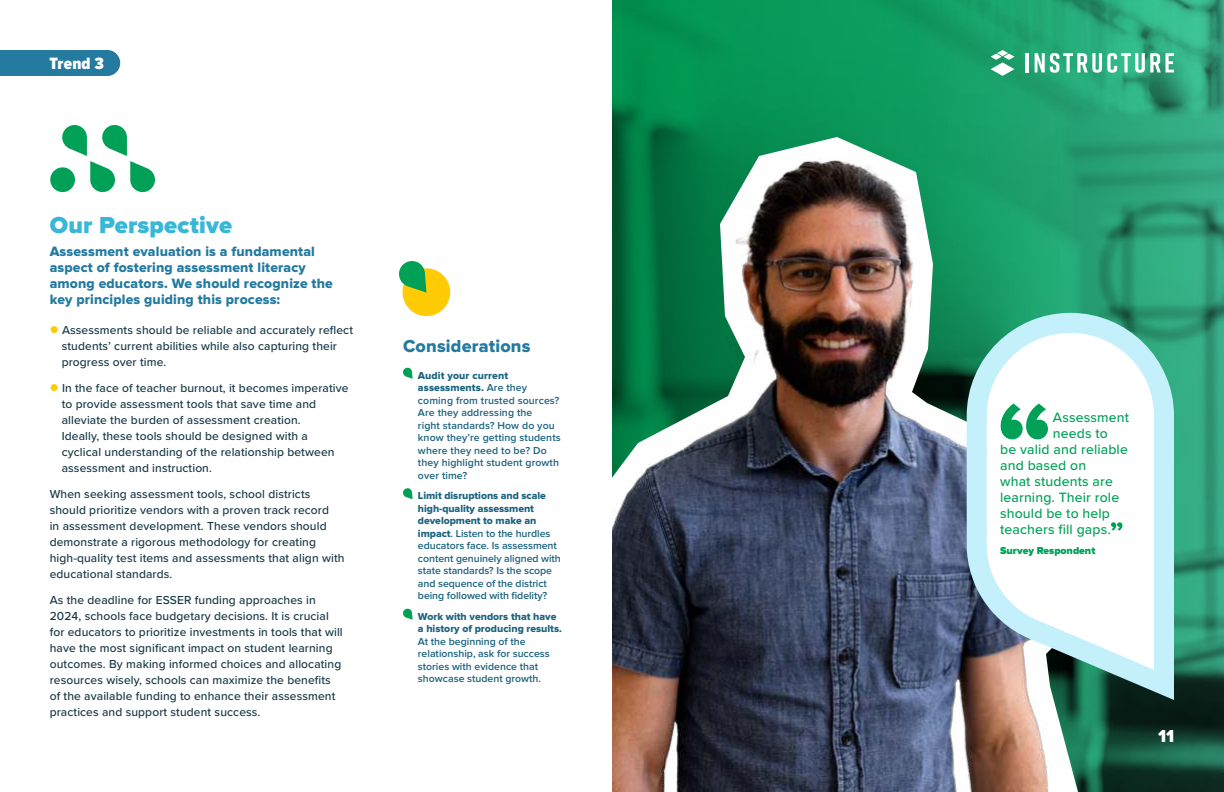
<style>
.page{position:relative;width:1224px;height:792px;background:#fff}
.page>*{position:absolute;margin:0;border:0;box-sizing:border-box;transform-origin:0 0}
.t1{font:900 24px "Proxima Nova";letter-spacing:.01em;color:#39b7d6}
.t2{font:18px "Proxima Nova Extrabld";letter-spacing:.01em;color:#247a9f}
.t3{font:900 18px "Proxima Nova Cond";color:#fff}
.t4{font:900 17px "Proxima Nova Cond";letter-spacing:.01em;color:#fff}
.t5{font:14px/16px "Proxima Nova Extrabld";letter-spacing:.01em;color:#247a9f}
.t6{font:500 14px "Proxima Nova";letter-spacing:.01em;color:#00a157}
.t7{font:500 12px/16px "Proxima Nova";letter-spacing:.01em;color:#143644}
.t8{font:600 10.5px/12.5px "Proxima Nova";color:#1c6380}
.t9{font:10.5px/12.5px "Proxima Nova Extrabld";color:#1c6380}
.t10{font:900 10.5px "Proxima Nova";color:#00a157}
.s1{color:#ffcb05}
.s2{font-family:"Proxima Nova";font-weight:600}
.s3{font-family:"Proxima Nova Extrabld";font-weight:400}
</style>
<div class="page">
<img style="left:612px;top:0;width:612px;height:792px">
<svg style="left:612px;top:137px;width:466px;height:655px;background:#31a072"></svg>
<img style="left:612px;top:152px;width:448px;height:640px">
<svg style="left:991px;top:50px;width:24px;height:26px"></svg>
<hr style="left:1026px;top:53px;width:3px;height:19px;background:#fff">
<svg style="left:1035px;top:53px;width:139px;height:20px"></svg>
<svg style="left:403px;top:367px;width:10px;height:12px"></svg>
<svg style="left:403px;top:488px;width:10px;height:11px"></svg>
<svg style="left:403px;top:608px;width:10px;height:12px"></svg>
<svg style="left:399px;top:261px;width:52px;height:56px"></svg>
<div style="left:50px;top:167px;width:25px;height:25px;background:#00a157;border-radius:50%"></div>
<svg style="left:62px;top:125px;width:93px;height:67px"></svg>
<svg style="left:957px;top:303px;width:227px;height:412px"></svg>
<svg style="left:1111px;top:522px;width:11px;height:9px"></svg>
<svg style="left:1001px;top:404px;width:47px;height:35px"></svg>
<div style="left:0;top:50px;width:120px;height:26px;background:#247a9f"></div>
<h3 class="t4" style="left:50px;top:56px;width:56px">Trend 3</h3>
<h1 class="t1" style="left:50px;top:215px;width:184px">Our Perspective</h1>
<p class="t5" style="left:50px;top:244px;width:285px">Assessment evaluation is a fundamental aspect of fostering assessment literacy among educators. We should recognize the key principles guiding this process:</p>
<p class="t7" style="left:62px;top:323px;width:293px;text-indent:-12px"><span class="s1">●</span> Assessments should be reliable and accurately reflect students’ current abilities while also capturing their progress over time.</p>
<p class="t7" style="left:62px;top:381px;width:288px;text-indent:-12px"><span class="s1">●</span> In the face of teacher burnout, it becomes imperative to provide assessment tools that save time and alleviate the burden of assessment creation.<br>Ideally, these tools should be designed with a cyclical understanding of the relationship between assessment and instruction.</p>
<p class="t7" style="left:50px;top:487px;width:296px">When seeking assessment tools, school districts should prioritize vendors with a proven track record<br>in assessment development. These vendors should demonstrate a rigorous methodology for creating high-quality test items and assessments that align with educational standards.</p>
<p class="t7" style="left:50px;top:593px;width:295px">As the deadline for ESSER funding approaches in 2024, schools face budgetary decisions. It is crucial for educators to prioritize investments in tools that will have the most significant impact on student learning outcomes. By making informed choices and allocating resources wisely, schools can maximize the benefits of the available funding to enhance their assessment practices and support student success.</p>
<h2 class="t2" style="left:403px;top:339px;width:129px">Considerations</h2>
<p class="t9" style="left:418px;top:370px;width:111px">Audit your current assessments. <span class="s2">Are they</span></p>
<p class="t8" style="left:418px;top:395px;width:144px">coming from trusted sources?<br>Are they addressing the<br>right standards? How do you know they’re getting students where they need to be? Do they highlight student growth over time?</p>
<p class="t9" style="left:418px;top:490px;width:129px">Limit disruptions and scale high-quality assessment development to make an</p>
<p class="t8" style="left:418px;top:528px;width:144px"><span class="s3">impact</span>. Listen to the hurdles educators face. Is assessment content genuinely aligned with state standards? Is the scope and sequence of the district being followed with fidelity?</p>
<p class="t9" style="left:418px;top:611px;width:145px">Work with vendors that have a history of producing results.</p>
<p class="t8" style="left:418px;top:636px;width:133px">At the beginning of the relationship, ask for success stories with evidence that showcase student growth.</p>
<p class="t6" style="left:1053px;top:411px;width:78px">Assessment</p>
<p class="t6" style="left:1053px;top:427px;width:57px">needs to</p>
<p class="t6" style="left:1000px;top:443px;width:129px">be valid and reliable</p>
<p class="t6" style="left:1000px;top:459px;width:87px">and based on</p>
<p class="t6" style="left:1000px;top:475px;width:114px">what students are</p>
<p class="t6" style="left:1000px;top:491px;width:121px">learning. Their role</p>
<p class="t6" style="left:1000px;top:507px;width:111px">should be to help</p>
<p class="t6" style="left:1000px;top:523px;width:112px">teachers fill gaps.</p>
<p class="t10" style="left:1000px;top:546px;width:97px">Survey Respondent</p>
<h2 class="t3" style="left:1158px;top:728px;width:17px">11</h2>
</div>
